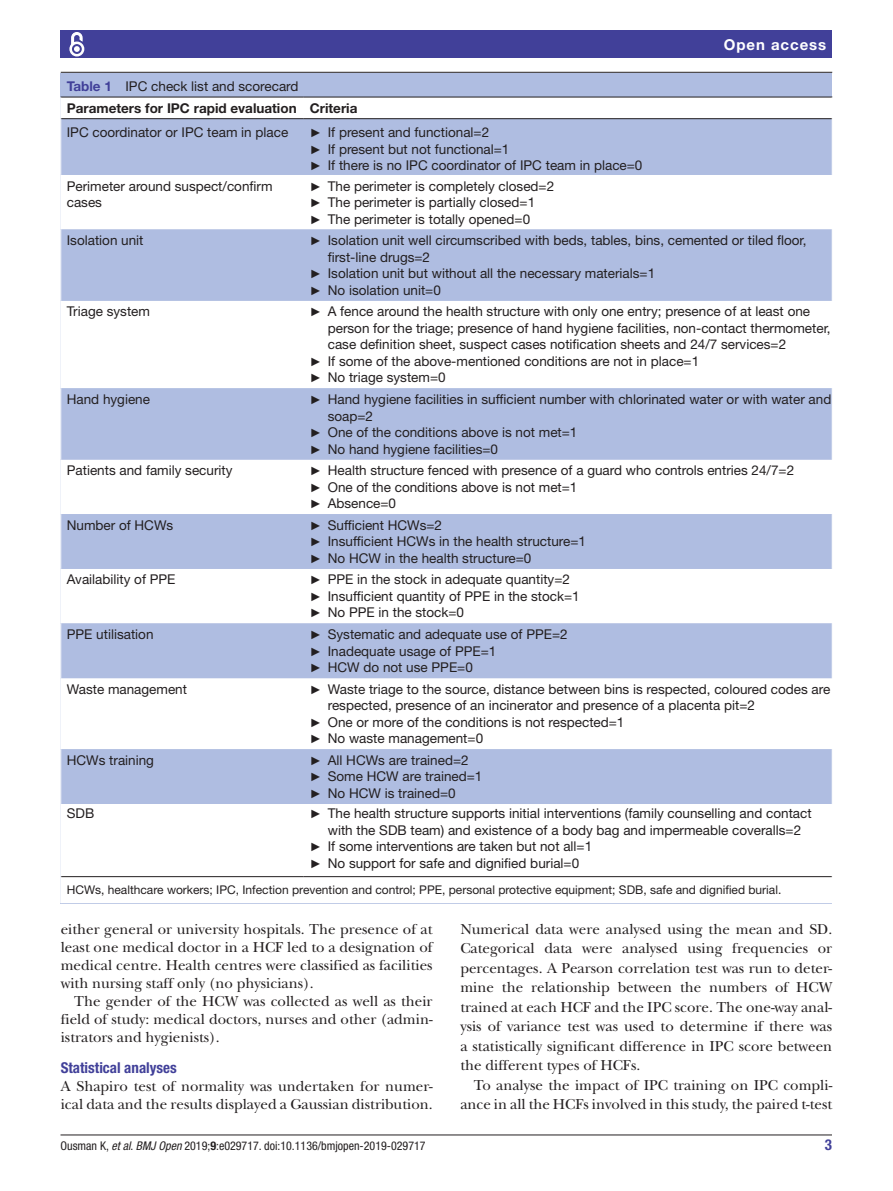
<style>
.page{position:relative;width:893px;height:1191px;background:#fff}
.page>*{position:absolute;margin:0;border:0;box-sizing:border-box;transform-origin:0 0}
.t1{font:15px/19.5px "New Baskerville";color:#231f20;text-align:justify}
.t2{font:700 condensed 15px "Helvetica Neue LT Std";color:#414099}
.t3{font:700 15px "Helvetica Neue LT Std";letter-spacing:.065em;color:#fff}
.t4{font:13.5px/16.5px "Helvetica Neue LT Std";color:#231f20}
.t5{font:700 13.5px/22px "Helvetica Neue LT Std";color:#231f20}
.t6{font:12px "Helvetica Neue LT Std";color:#231f20}
.t7{font:condensed 12px "Helvetica Neue LT Std";color:#231f20}
.s1{color:#414099}
.s2{font-weight:400}
.s3{font-family:"Arial";font-size:12px}
.s4{font-style:italic}
.s5{font-weight:700}
</style>
<div class="page">
<hr style="left:61px;top:1134px;width:771px;height:1px;background:#231f20">
<div style="left:61px;top:31px;width:771px;height:27px;background:#414099"></div>
<svg style="left:69px;top:32px;width:16px;height:25px"></svg>
<div style="left:61px;top:73px;width:771px;height:830px;background:#afbde1"></div>
<hr style="left:61px;top:72px;width:771px;height:1px;background:#231f20">
<div style="left:61px;top:98px;width:771px;height:805px;background:#fff"></div>
<svg style="left:61px;top:119px;width:771px;height:685px"></svg>
<hr style="left:61px;top:97px;width:243px;height:1px;background:#231f20">
<hr style="left:61px;top:118px;width:243px;height:1px;background:#231f20">
<hr style="left:304px;top:97px;width:528px;height:1px;background:#231f20">
<hr style="left:304px;top:118px;width:528px;height:1px;background:#231f20">
<hr style="left:304px;top:876px;width:528px;height:1px;background:#231f20">
<hr style="left:61px;top:876px;width:243px;height:1px;background:#231f20">
<svg style="left:60px;top:97px;width:1px;height:22px"></svg>
<svg style="left:60px;top:876px;width:1px;height:27px"></svg>
<hr style="left:67px;top:893px;width:765px;height:2px;background:#fff">
<p class="t3" style="left:724px;top:35px;width:104px">Open access</p>
<p class="t5" style="left:67px;top:75px;width:292px"><span class="s1">Table 1</span> <span class="s2">IPC check list and scorecard<br></span>Parameters for IPC rapid evaluation Criteria</p>
<p class="t4" style="left:67px;top:124px;width:223px">IPC coordinator or IPC team in place</p>
<p class="t4" style="left:310px;top:124px;width:334px"><span class="s3">►</span> If present and functional=2<br><span class="s3">►</span> If present but not functional=1<br><span class="s3">►</span> If there is no IPC coordinator of IPC team in place=0</p>
<p class="t4" style="left:67px;top:177px;width:207px">Perimeter around suspect/confirm cases</p>
<p class="t4" style="left:310px;top:177px;width:246px"><span class="s3">►</span> The perimeter is completely closed=2 <span class="s3">►</span> The perimeter is partially closed=1<br><span class="s3">►</span> The perimeter is totally opened=0</p>
<p class="t4" style="left:67px;top:232px;width:78px">Isolation unit</p>
<p class="t4" style="left:310px;top:232px;width:498px"><span class="s3">►</span> Isolation unit well circumscribed with beds, tables, bins, cemented or tiled floor,</p>
<p class="t4" style="left:328px;top:248px;width:104px">first-line drugs=2</p>
<p class="t4" style="left:310px;top:265px;width:347px"><span class="s3">►</span> Isolation unit but without all the necessary materials=1</p>
<p class="t4" style="left:310px;top:281px;width:133px"><span class="s3">►</span> No isolation unit=0</p>
<p class="t4" style="left:67px;top:303px;width:85px">Triage system</p>
<p class="t4" style="left:310px;top:303px;width:502px"><span class="s3">►</span> A fence around the health structure with only one entry; presence of at least one</p>
<p class="t4" style="left:328px;top:319px;width:504px">person for the triage; presence of hand hygiene facilities, non-contact thermometer,</p>
<p class="t4" style="left:328px;top:336px;width:460px">case definition sheet, suspect cases notification sheets and 24/7 services=2</p>
<p class="t4" style="left:310px;top:352px;width:391px"><span class="s3">►</span> If some of the above-mentioned conditions are not in place=1</p>
<p class="t4" style="left:310px;top:369px;width:137px"><span class="s3">►</span> No triage system=0</p>
<p class="t4" style="left:67px;top:391px;width:85px">Hand hygiene</p>
<p class="t4" style="left:310px;top:391px;width:523px"><span class="s3">►</span> Hand hygiene facilities in sufficient number with chlorinated water or with water and</p>
<p class="t4" style="left:328px;top:407px;width:47px">soap=2</p>
<p class="t4" style="left:310px;top:424px;width:269px"><span class="s3">►</span> One of the conditions above is not met=1</p>
<p class="t4" style="left:310px;top:440px;width:190px"><span class="s3">►</span> No hand hygiene facilities=0</p>
<p class="t4" style="left:67px;top:462px;width:167px">Patients and family security</p>
<p class="t4" style="left:310px;top:462px;width:486px"><span class="s3">►</span> Health structure fenced with presence of a guard who controls entries 24/7=2 <span class="s3">►</span> One of the conditions above is not met=1<br><span class="s3">►</span> Absence=0</p>
<p class="t4" style="left:67px;top:516px;width:108px">Number of HCWs</p>
<p class="t4" style="left:310px;top:516px;width:278px"><span class="s3">►</span> Sufficient HCWs=2<br><span class="s3">►</span> Insufficient HCWs in the health structure=1 <span class="s3">►</span> No HCW in the health structure=0</p>
<p class="t4" style="left:67px;top:571px;width:110px">Availability of PPE</p>
<p class="t4" style="left:310px;top:571px;width:271px"><span class="s3">►</span> PPE in the stock in adequate quantity=2 <span class="s3">►</span> Insufficient quantity of PPE in the stock=1 <span class="s3">►</span> No PPE in the stock=0</p>
<p class="t4" style="left:67px;top:626px;width:88px">PPE utilisation</p>
<p class="t4" style="left:310px;top:626px;width:259px"><span class="s3">►</span> Systematic and adequate use of PPE=2 <span class="s3">►</span> Inadequate usage of PPE=1<br><span class="s3">►</span> HCW do not use PPE=0</p>
<p class="t4" style="left:67px;top:680px;width:122px">Waste management</p>
<p class="t4" style="left:310px;top:680px;width:522px"><span class="s3">►</span> Waste triage to the source, distance between bins is respected, coloured codes are</p>
<p class="t4" style="left:328px;top:697px;width:429px">respected, presence of an incinerator and presence of a placenta pit=2</p>
<p class="t4" style="left:310px;top:713px;width:316px"><span class="s3">►</span> One or more of the conditions is not respected=1</p>
<p class="t4" style="left:310px;top:730px;width:175px"><span class="s3">►</span> No waste management=0</p>
<p class="t4" style="left:67px;top:751px;width:89px">HCWs training</p>
<p class="t4" style="left:310px;top:751px;width:174px"><span class="s3">►</span> All HCWs are trained=2 <span class="s3">►</span> Some HCW are trained=1 <span class="s3">►</span> No HCW is trained=0</p>
<p class="t4" style="left:67px;top:805px;width:29px">SDB</p>
<p class="t4" style="left:310px;top:805px;width:503px"><span class="s3">►</span> The health structure supports initial interventions (family counselling and contact</p>
<p class="t4" style="left:328px;top:821px;width:475px">with the SDB team) and existence of a body bag and impermeable coveralls=2</p>
<p class="t4" style="left:310px;top:838px;width:284px"><span class="s3">►</span> If some interventions are taken but not all=1</p>
<p class="t4" style="left:310px;top:854px;width:271px"><span class="s3">►</span> No support for safe and dignified burial=0</p>
<p class="t6" style="left:67px;top:882px;width:716px">HCWs, healthcare workers; IPC, Infection prevention and control; PPE, personal protective equipment; SDB, safe and dignified burial.</p>
<p class="t1" style="left:61px;top:920px;width:373px;line-height:18px">either general or university hospitals. The presence of at least one medical doctor in a HCF led to a designation of medical centre. Health centres were classified as facilities with nursing staff only (no physicians).</p>
<p class="t1" style="left:61px;top:992px;width:373px;line-height:18px;text-indent:14px">The gender of the HCW was collected as well as their field of study: medical doctors, nurses and other (admin&shy;istrators and hygienists).</p>
<p class="t2" style="left:61px;top:1059px;width:117px">Statistical analyses</p>
<p class="t1" style="left:61px;top:1077px;width:373px;line-height:18px">A Shapiro test of normality was undertaken for numer&shy;ical data and the results displayed a Gaussian distribution.</p>
<p class="t1" style="left:460px;top:919px;width:373px">Numerical data were analysed using the mean and SD.<br>Categorical data were analysed using frequencies or percentages. A Pearson correlation test was run to deter&shy;mine the relationship between the numbers of HCW trained at each HCF and the IPC score. The one-way anal&shy;ysis of variance test was used to determine if there was a statistically significant difference in IPC score between the different types of HCFs.</p>
<p class="t1" style="left:460px;top:1075px;width:373px;text-align:right">To analyse the impact of IPC training on IPC compli&shy;ance in all the HCFs involved in this study, the paired t-test</p>
<p class="t7" style="left:61px;top:1138px;width:367px">Ousman K, <span class="s4">et al</span>. <span class="s4">BMJ Open</span> 2019;<span class="s5">9</span>:e029717. doi:10.1136/bmjopen-2019-029717</p>
<p class="t2" style="left:825px;top:1135px;width:9px">3</p>
</div>
